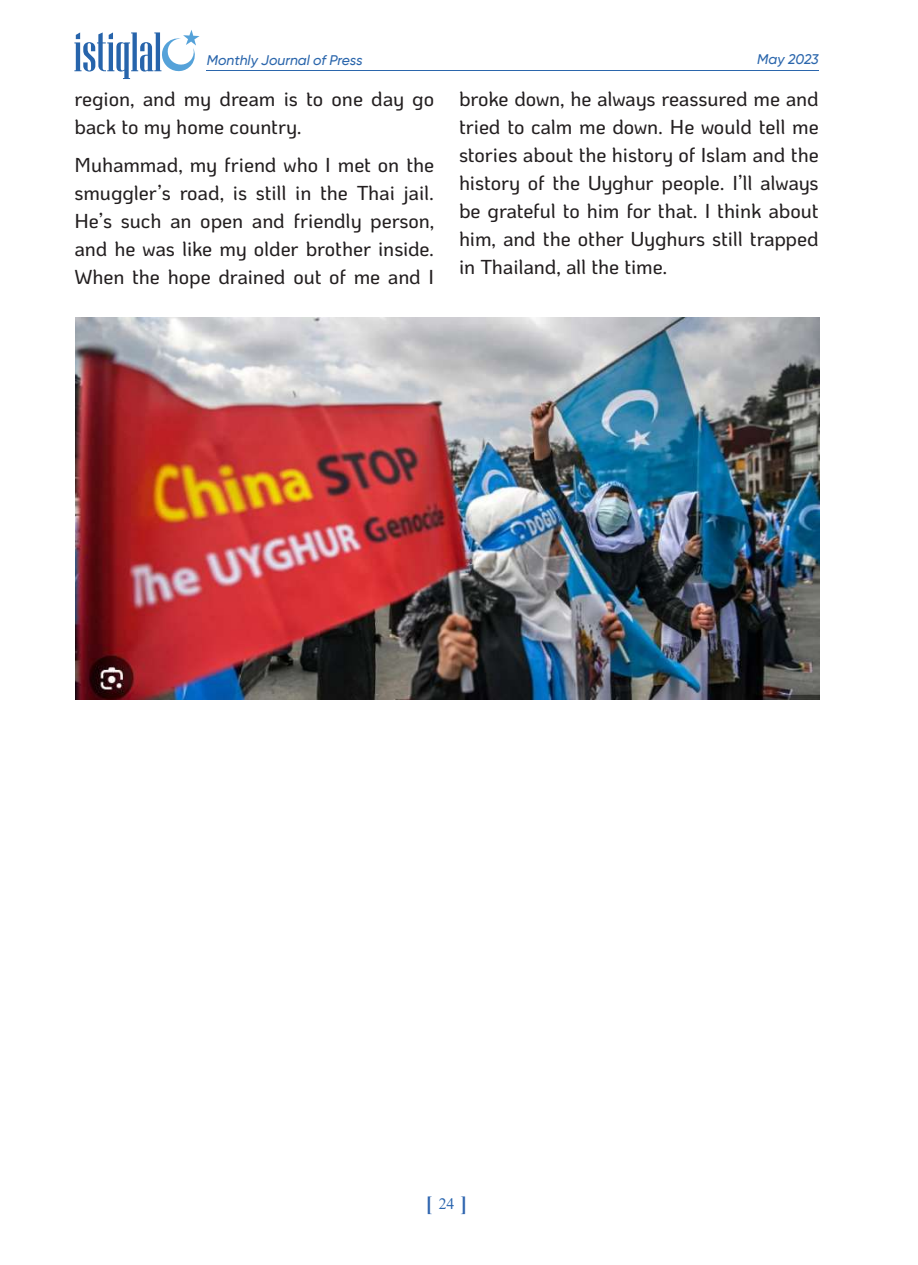
<style>
.page{position:relative;width:918px;height:1265px;background:#fff}
.page>*{position:absolute;margin:0;border:0;box-sizing:border-box;transform-origin:0 0}
.t1{font:500 20.12px/28px "Ko Ho";letter-spacing:-.005em;color:#231f20;text-align:justify}
.t2{font:700 20.12px "Times New Roman";color:#2f65af}
.t3{font:italic 500 14px "Gilroy";color:#2b66ac}
.s1{font-weight:400;font-size:15.75px;color:#2b66af}
</style>
<div class="page">
<hr style="left:207px;top:70px;width:612px;height:1px;background:#2b66ac">
<svg style="left:74px;top:30px;width:126px;height:49px"></svg>
<img style="left:76px;top:317px;width:743px;height:383px">
<p class="t3" style="left:207px;top:51px;width:157px">Monthly Journal of Press</p>
<p class="t3" style="left:757px;top:51px;width:63px">May 2023</p>
<p class="t1" style="left:74px;top:85px;width:361px">region, and my dream is to one day go back to my home country.</p>
<p class="t1" style="left:74px;top:151px;width:361px">Muhammad, my friend who I met on the smuggler’s road, is still in the Thai jail.<br>He’s such an open and friendly person, and he was like my older brother inside.<br>When the hope drained out of me and I</p>
<p class="t1" style="left:459px;top:85px;width:361px">broke down, he always reassured me and tried to calm me down. He would tell me stories about the history of Islam and the history of the Uyghur people. I’ll always be grateful to him for that. I think about him, and the other Uyghurs still trapped in Thailand, all the time.</p>
<p class="t2" style="left:426px;top:1189px;width:43px">[ <span class="s1">24</span> ]</p>
</div>
